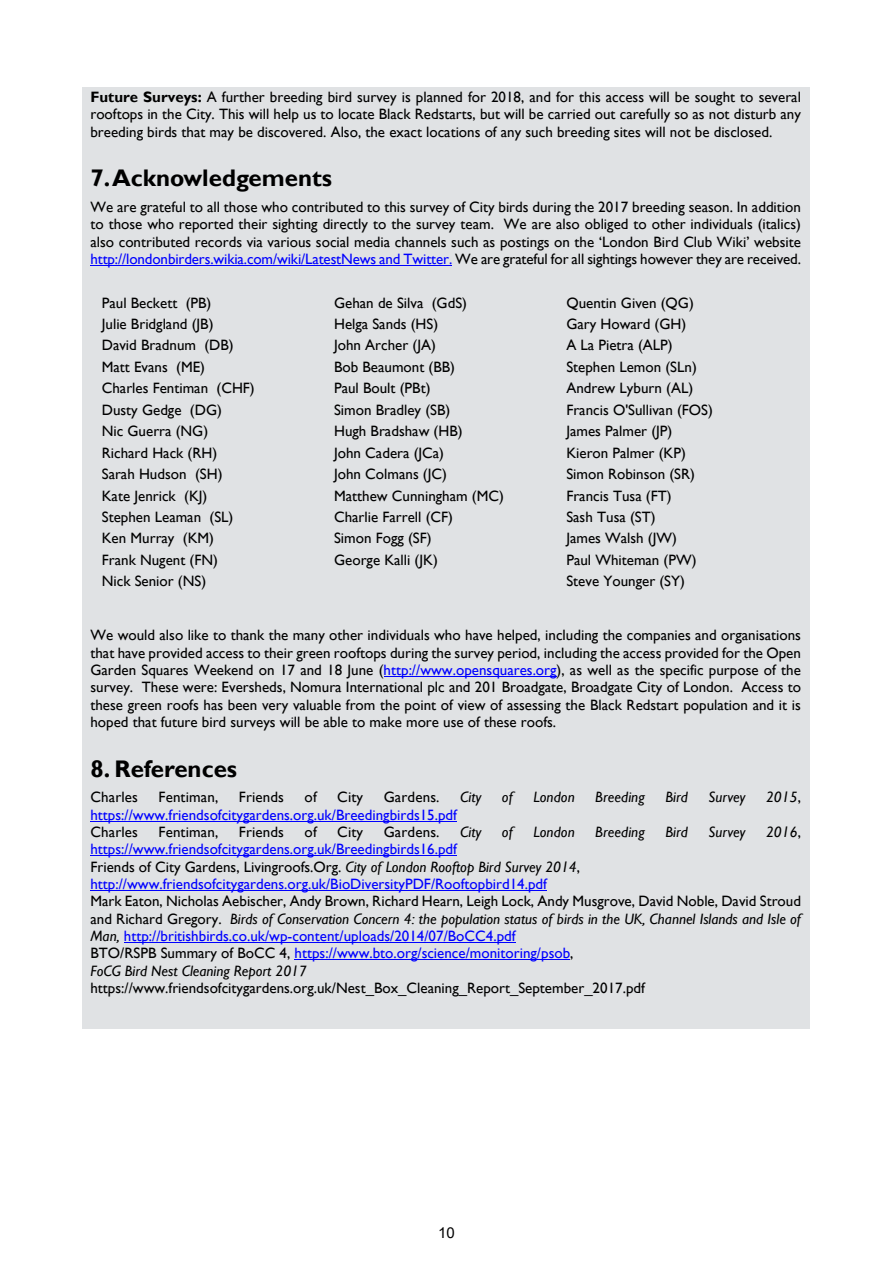
<style>
.page{position:relative;width:893px;height:1263px;background:#fff}
.page>*{position:absolute;margin:0;border:0;box-sizing:border-box;transform-origin:0 0}
.t1{font:700 24px "Gill Sans";color:#000}
.t2{font:15px/17.4px "Gill Sans";color:#000;text-align:justify}
.t3{font:15px/17.4px "Gill Sans";color:#00f}
.t4{font:italic 15px "Gill Sans";letter-spacing:.005em;color:#000}
.t5{font:15px "Arial";color:#000}
.s1{font-weight:700}
.s2{color:#00f}
.s3{font-style:normal}
.s4{color:#000}
.s5{font-style:italic;color:#000}
.s6{font-style:italic}
</style>
<div class="page">
<div style="left:82px;top:87px;width:727px;height:941px;background:#e0e2e4"></div>
<hr style="left:90px;top:265px;width:362px;height:1px;background:#00f">
<hr style="left:384px;top:676px;width:172px;height:1px;background:#00f">
<hr style="left:90px;top:821px;width:367px;height:1px;background:#00f">
<hr style="left:90px;top:855px;width:367px;height:1px;background:#00f">
<hr style="left:90px;top:890px;width:457px;height:1px;background:#00f">
<hr style="left:124px;top:942px;width:392px;height:1px;background:#00f">
<hr style="left:295px;top:959px;width:275px;height:1px;background:#00f">
<p class="t2" style="left:90px;top:90px;width:712px"><span class="s1">Future Surveys:</span> A further breeding bird survey is planned for 2018, and for this access will be sought to several rooftops in the City. This will help us to locate Black Redstarts, but will be carried out carefully so as not disturb any breeding birds that may be discovered. Also, the exact locations of any such breeding sites will not be disclosed.</p>
<h1 class="t1" style="left:90px;top:170px;width:243px">7. Acknowledgements</h1>
<p class="t2" style="left:90px;top:200px;width:712px">We are grateful to all those who contributed to this survey of City birds during the 2017 breeding season. In addition to those who reported their sighting directly to the survey team. We are also obliged to other individuals (italics) also contributed records via various social media channels such as postings on the ‘London Bird Club Wiki’ website <span class="s2">http://londonbirders.wikia.com/wiki/LatestNews and Twitter.</span> We are grateful for all sightings however they are received.</p>
<p class="t2" style="left:102px;top:295px;width:111px">Paul Beckett (PB)</p>
<p class="t2" style="left:334px;top:295px;width:134px">Gehan de Silva (GdS)</p>
<p class="t2" style="left:566px;top:295px;width:129px">Quentin Given (QG)</p>
<p class="t2" style="left:102px;top:317px;width:113px">Julie Bridgland (JB)</p>
<p class="t2" style="left:334px;top:317px;width:106px">Helga Sands (HS)</p>
<p class="t2" style="left:566px;top:317px;width:122px">Gary Howard (GH)</p>
<p class="t2" style="left:102px;top:338px;width:133px">David Bradnum (DB)</p>
<p class="t2" style="left:334px;top:338px;width:103px">John Archer (JA)</p>
<p class="t2" style="left:566px;top:338px;width:108px">A La Pietra (ALP)</p>
<p class="t2" style="left:102px;top:360px;width:105px">Matt Evans (ME)</p>
<p class="t2" style="left:334px;top:360px;width:123px">Bob Beaumont (BB)</p>
<p class="t2" style="left:566px;top:360px;width:132px">Stephen Lemon (SLn)</p>
<p class="t2" style="left:102px;top:381px;width:155px">Charles Fentiman (CHF)</p>
<p class="t2" style="left:334px;top:381px;width:98px">Paul Boult (PBt)</p>
<p class="t2" style="left:566px;top:381px;width:128px">Andrew Lyburn (AL)</p>
<p class="t2" style="left:102px;top:403px;width:122px">Dusty Gedge (DG)</p>
<p class="t2" style="left:334px;top:403px;width:118px">Simon Bradley (SB)</p>
<p class="t2" style="left:566px;top:403px;width:148px">Francis O'Sullivan (FOS)</p>
<p class="t2" style="left:102px;top:424px;width:108px">Nic Guerra (NG)</p>
<p class="t2" style="left:334px;top:424px;width:130px">Hugh Bradshaw (HB)</p>
<p class="t2" style="left:566px;top:424px;width:108px">James Palmer (JP)</p>
<p class="t2" style="left:102px;top:445px;width:117px">Richard Hack (RH)</p>
<p class="t2" style="left:334px;top:445px;width:112px">John Cadera (JCa)</p>
<p class="t2" style="left:566px;top:445px;width:121px">Kieron Palmer (KP)</p>
<p class="t2" style="left:102px;top:467px;width:122px">Sarah Hudson (SH)</p>
<p class="t2" style="left:334px;top:467px;width:114px">John Colmans (JC)</p>
<p class="t2" style="left:566px;top:467px;width:130px">Simon Robinson (SR)</p>
<p class="t2" style="left:102px;top:488px;width:107px">Kate Jenrick (KJ)</p>
<p class="t2" style="left:334px;top:488px;width:171px">Matthew Cunningham (MC)</p>
<p class="t2" style="left:566px;top:488px;width:107px">Francis Tusa (FT)</p>
<p class="t2" style="left:102px;top:510px;width:133px">Stephen Leaman (SL)</p>
<p class="t2" style="left:334px;top:510px;width:120px">Charlie Farrell (CF)</p>
<p class="t2" style="left:566px;top:510px;width:91px">Sash Tusa (ST)</p>
<p class="t2" style="left:102px;top:531px;width:114px">Ken Murray (KM)</p>
<p class="t2" style="left:334px;top:531px;width:99px">Simon Fogg (SF)</p>
<p class="t2" style="left:566px;top:531px;width:112px">James Walsh (JW)</p>
<p class="t2" style="left:102px;top:553px;width:118px">Frank Nugent (FN)</p>
<p class="t2" style="left:334px;top:553px;width:105px">George Kalli (JK)</p>
<p class="t2" style="left:566px;top:553px;width:132px">Paul Whiteman (PW)</p>
<p class="t2" style="left:102px;top:574px;width:106px">Nick Senior (NS)</p>
<p class="t2" style="left:566px;top:574px;width:120px">Steve Younger (SY)</p>
<p class="t2" style="left:90px;top:628px;width:712px">We would also like to thank the many other individuals who have helped, including the companies and organisations that have provided access to their green rooftops during the survey period, including the access provided for the Open Garden Squares Weekend on 17 and 18 June (<span class="s2">http://www.opensquares.org</span>), as well as the specific purpose of the survey. These were: Eversheds, Nomura International plc and 201 Broadgate, Broadgate City of London. Access to these green roofs has been very valuable from the point of view of assessing the Black Redstart population and it is hoped that future bird surveys will be able to make more use of these roofs.</p>
<h1 class="t1" style="left:90px;top:760px;width:148px">8. References</h1>
<p class="t2" style="left:90px;top:790px;width:49px">Charles</p>
<p class="t2" style="left:158px;top:790px;width:61px">Fentiman,</p>
<p class="t2" style="left:239px;top:790px;width:47px">Friends</p>
<p class="t2" style="left:305px;top:790px;width:14px">of</p>
<p class="t2" style="left:337px;top:790px;width:27px">City</p>
<p class="t2" style="left:384px;top:790px;width:57px">Gardens.</p>
<p class="t4" style="left:460px;top:792px;width:23px">City</p>
<p class="t4" style="left:502px;top:792px;width:12px">of</p>
<p class="t4" style="left:533px;top:792px;width:43px">London</p>
<p class="t4" style="left:595px;top:792px;width:51px">Breeding</p>
<p class="t4" style="left:665px;top:792px;width:24px">Bird</p>
<p class="t4" style="left:708px;top:792px;width:39px">Survey</p>
<p class="t4" style="left:766px;top:792px;width:36px">2015<span class="s3">,</span></p>
<p class="t3" style="left:90px;top:807px;width:368px">https://www.friendsofcitygardens.org.uk/Breedingbirds15.pdf</p>
<p class="t2" style="left:90px;top:825px;width:49px">Charles</p>
<p class="t2" style="left:158px;top:825px;width:61px">Fentiman,</p>
<p class="t2" style="left:239px;top:825px;width:47px">Friends</p>
<p class="t2" style="left:305px;top:825px;width:14px">of</p>
<p class="t2" style="left:337px;top:825px;width:27px">City</p>
<p class="t2" style="left:384px;top:825px;width:57px">Gardens.</p>
<p class="t4" style="left:460px;top:826px;width:23px">City</p>
<p class="t4" style="left:502px;top:826px;width:12px">of</p>
<p class="t4" style="left:533px;top:826px;width:43px">London</p>
<p class="t4" style="left:595px;top:826px;width:51px">Breeding</p>
<p class="t4" style="left:665px;top:826px;width:24px">Bird</p>
<p class="t4" style="left:708px;top:826px;width:39px">Survey</p>
<p class="t4" style="left:766px;top:826px;width:36px">2016<span class="s3">,</span></p>
<p class="t3" style="left:90px;top:842px;width:491px">https://www.friendsofcitygardens.org.uk/Breedingbirds16.pdf<br><span class="s4">Friends of City Gardens, Livingroofs.Org.</span> <span class="s5">City of London Rooftop Bird Survey 2014</span><span class="s4">, </span>http://www.friendsofcitygardens.org.uk/BioDiversityPDF/Rooftopbird14.pdf</p>
<p class="t2" style="left:90px;top:894px;width:712px;text-align:left">Mark Eaton, Nicholas Aebischer, Andy Brown, Richard Hearn, Leigh Lock, Andy Musgrove, David Noble, David Stroud and Richard Gregory. <span class="s6">Birds of Conservation Concern 4: the population status of birds in the UK, Channel Islands and Isle of Man,</span> <span class="s2">http://britishbirds.co.uk/wp-content/uploads/2014/07/BoCC4.pdf<br></span>BTO/RSPB Summary of BoCC 4, <span class="s2">https://www.bto.org/science/monitoring/psob</span>,<br><span class="s6">FoCG Bird Nest Cleaning Report 2017</span></p>
<p class="t2" style="left:90px;top:981px;width:556px">https://www.friendsofcitygardens.org.uk/Nest_Box_Cleaning_Report_September_2017.pdf</p>
<p class="t5" style="left:438px;top:1227px;width:18px">10</p>
</div>
